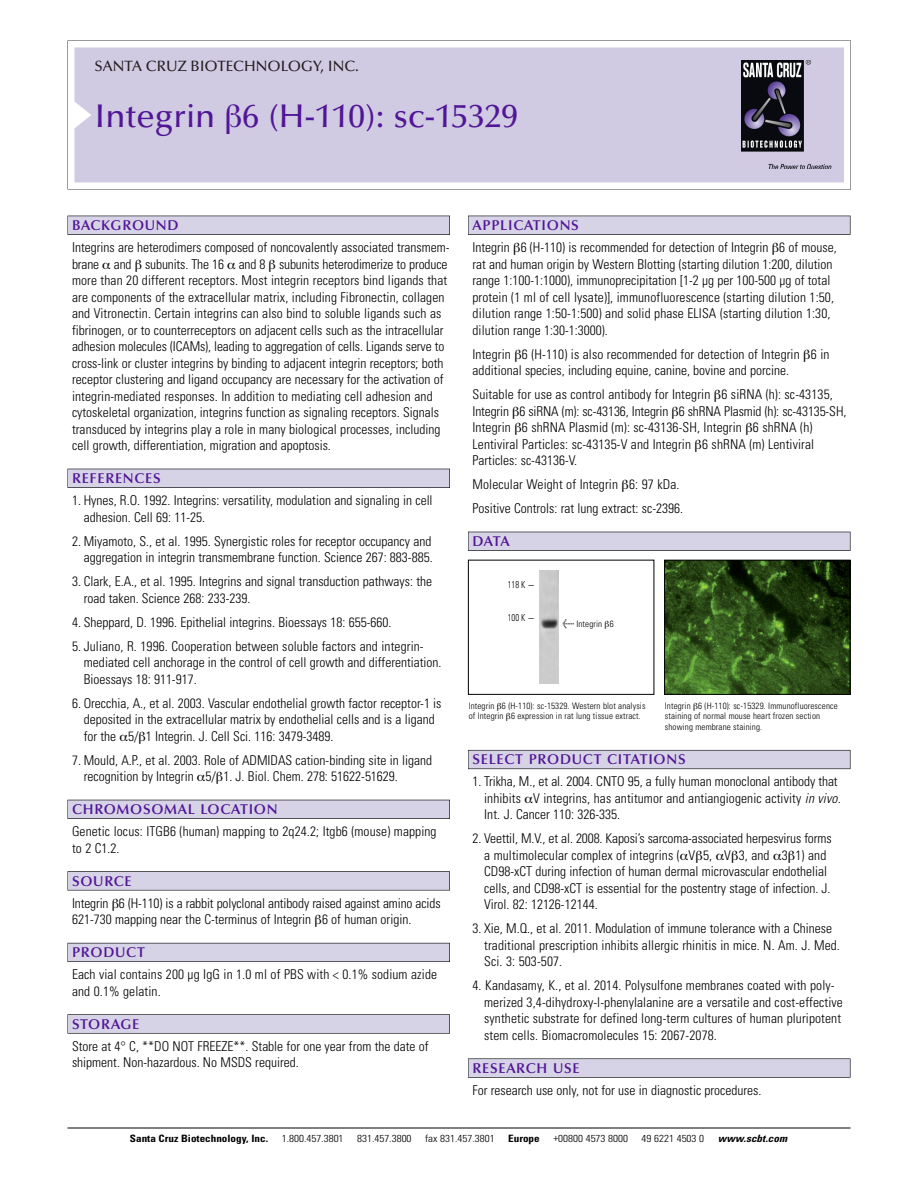
<style>
.page{position:relative;width:918px;height:1188px;background:#fff}
.page>*{position:absolute;margin:0;border:0;box-sizing:border-box;transform-origin:0 0}
.t1{font:500 33px "Optima";color:#511695}
.t2{font:500 15px "Optima";color:#231f20}
.t3{font:600 14.25px "Optima";letter-spacing:.05em;color:#511695}
.t4{font:300 condensed 13.5px/16.5px "Univers";color:#000}
.t5{font:300 condensed 10.2px "Univers";color:#000;scale:1.1 1}
.t6{font:700 condensed 10.2px "Univers";color:#000;scale:1.1 1}
.t7{font:italic 700 condensed 10.2px "Univers";letter-spacing:.005em;color:#000;scale:1.1 1}
.t8{font:300 condensed 9.75px "Univers";color:#000;scale:.87 1}
.t9{font:300 condensed 9px/10.5px "Univers";letter-spacing:.015em;color:#000}
.s1{font-family:"Meta Plus";font-weight:400;font-stretch:normal;font-size:10.5px}
.s2{font-style:italic}
</style>
<div class="page">
<svg style="left:68px;top:40px;width:783px;height:149px"></svg>
<div style="left:74px;top:47px;width:770px;height:135px;background:#d1cae3"></div>
<img style="left:741px;top:60px;width:90px;height:108px">
<div style="left:68px;top:216px;width:382px;height:19px;background:#525155"></div>
<div style="left:68px;top:216px;width:381px;height:18px;background:#d7d3e7"></div>
<div style="left:68px;top:469px;width:382px;height:19px;background:#515055"></div>
<div style="left:68px;top:469px;width:381px;height:18px;background:#d7d3e7"></div>
<div style="left:68px;top:800px;width:382px;height:19px;background:#525158"></div>
<div style="left:68px;top:800px;width:381px;height:18px;background:#d7d3e7"></div>
<div style="left:68px;top:871px;width:382px;height:19px;background:#575759"></div>
<div style="left:68px;top:872px;width:381px;height:18px;background:#d7d3e7"></div>
<div style="left:68px;top:943px;width:382px;height:19px;background:#5b5a62"></div>
<div style="left:68px;top:943px;width:381px;height:18px;background:#d7d3e7"></div>
<div style="left:68px;top:1014px;width:382px;height:20px;background:#626263"></div>
<div style="left:68px;top:1015px;width:381px;height:18px;background:#d7d3e7"></div>
<div style="left:468px;top:216px;width:382px;height:19px;background:#525155"></div>
<div style="left:468px;top:216px;width:382px;height:18px;background:#d7d3e7"></div>
<div style="left:468px;top:532px;width:382px;height:19px;background:#515055"></div>
<div style="left:468px;top:532px;width:382px;height:18px;background:#d7d3e7"></div>
<div style="left:468px;top:750px;width:382px;height:19px;background:#66646d"></div>
<div style="left:468px;top:751px;width:382px;height:18px;background:#d7d3e7"></div>
<svg style="left:468px;top:1058px;width:382px;height:20px"></svg>
<div style="left:468px;top:1059px;width:382px;height:18px;background:#d7d3e7"></div>
<hr style="left:68px;top:1128px;width:782px;height:1px;background:#000">
<div style="left:468px;top:560px;width:186px;height:135px;border:1px solid #000"></div>
<img style="left:666px;top:562px;width:182px;height:131px">
<div style="left:664px;top:560px;width:186px;height:135px;border:1px solid #000"></div>
<img style="left:540px;top:571px;width:19px;height:112px">
<svg style="left:227px;top:105px;width:14px;height:29px"></svg>
<p class="t2" style="left:94px;top:61px;width:266px">SANTA CRUZ BIOTECHNOLOGY, INC.</p>
<h1 class="t1" style="left:94px;top:103px;width:425px">Integrin 6 (H-110): sc-15329</h1>
<p class="t3" style="left:72px;top:219px;width:108px">BACKGROUND</p>
<p class="t4" style="left:72px;top:240px;width:379px">Integrins are heterodimers composed of noncovalently associated transmem&shy;brane and subunits. The 16 and 8 subunits heterodimerize to produce more than 20 different receptors. Most integrin receptors bind ligands that are components of the extracellular matrix, including Fibronectin, collagen and Vitronectin. Certain integrins can also bind to soluble ligands such as fibrinogen, or to counterreceptors on adjacent cells such as the intracellular adhesion molecules (ICAMs), leading to aggregation of cells. Ligands serve to cross-link or cluster integrins by binding to adjacent integrin receptors; both receptor clustering and ligand occupancy are necessary for the activation of integrin-mediated responses. In addition to mediating cell adhesion and cytoskeletal organization, integrins function as signaling receptors. Signals transduced by integrins play a role in many biological processes, including cell growth, differentiation, migration and apoptosis.</p>
<p class="t3" style="left:72px;top:473px;width:90px">REFERENCES</p>
<p class="t4" style="left:84px;top:493px;width:350px;text-indent:-12px">1. Hynes, R.O. 1992. Integrins: versatility, modulation and signaling in cell adhesion. Cell 69: 11-25.</p>
<p class="t4" style="left:72px;top:534px;width:362px;text-align:right">2. Miyamoto, S., et al. 1995. Synergistic roles for receptor occupancy and aggregation in integrin transmembrane function. Science 267: 883-885.</p>
<p class="t4" style="left:84px;top:574px;width:350px;text-indent:-12px">3. Clark, E.A., et al. 1995. Integrins and signal transduction pathways: the road taken. Science 268: 233-239.</p>
<p class="t4" style="left:72px;top:615px;width:321px">4. Sheppard, D. 1996. Epithelial integrins. Bioessays 18: 655-660.</p>
<p class="t4" style="left:84px;top:639px;width:359px;text-indent:-12px">5. Juliano, R. 1996. Cooperation between soluble factors and integrin&shy;mediated cell anchorage in the control of cell growth and differentiation.<br>Bioessays 18: 911-917.</p>
<p class="t4" style="left:84px;top:696px;width:359px;text-indent:-12px">6. Orecchia, A., et al. 2003. Vascular endothelial growth factor receptor-1 is deposited in the extracellular matrix by endothelial cells and is a ligand for the 5/ 1 Integrin. J. Cell Sci. 116: 3479-3489.</p>
<p class="t4" style="left:84px;top:753px;width:350px;text-indent:-12px">7. Mould, A.P., et al. 2003. Role of ADMIDAS cation-binding site in ligand recognition by Integrin 5/ 1. J. Biol. Chem. 278: 51622-51629.</p>
<p class="t3" style="left:72px;top:804px;width:207px">CHROMOSOMAL LOCATION</p>
<p class="t4" style="left:72px;top:824px;width:366px">Genetic locus: ITGB6 (human) mapping to 2q24.2; Itgb6 (mouse) mapping to 2 C1.2.</p>
<p class="t3" style="left:72px;top:875px;width:61px">SOURCE</p>
<p class="t4" style="left:72px;top:896px;width:370px">Integrin 6 (H-110) is a rabbit polyclonal antibody raised against amino acids<br>621-730 mapping near the C-terminus of Integrin 6 of human origin.</p>
<p class="t3" style="left:72px;top:947px;width:74px">PRODUCT</p>
<p class="t4" style="left:72px;top:967px;width:367px">Each vial contains 200 µg IgG in 1.0 ml of PBS with &lt; 0.1% sodium azide and 0.1% gelatin.</p>
<p class="t3" style="left:72px;top:1018px;width:69px">STORAGE</p>
<p class="t4" style="left:72px;top:1039px;width:358px">Store at 4° C, **DO NOT FREEZE**. Stable for one year from the date of shipment. Non-hazardous. No MSDS required.</p>
<p class="t3" style="left:473px;top:219px;width:108px">APPLICATIONS</p>
<p class="t4" style="left:473px;top:240px;width:366px">Integrin 6 (H-110) is recommended for detection of Integrin 6 of mouse, rat and human origin by Western Blotting (starting dilution 1:200, dilution range 1:100-1:1000), immunoprecipitation [1-2 µg per 100-500 µg of total protein (1 ml of cell lysate)], immunofluorescence (starting dilution 1:50, dilution range 1:50-1:500) and solid phase ELISA (starting dilution 1:30, dilution range 1:30-1:3000).</p>
<p class="t4" style="left:473px;top:347px;width:358px">Integrin 6 (H-110) is also recommended for detection of Integrin 6 in additional species, including equine, canine, bovine and porcine.</p>
<p class="t4" style="left:473px;top:387px;width:375px">Suitable for use as control antibody for Integrin 6 siRNA (h): sc-43135, Integrin 6 siRNA (m): sc-43136, Integrin 6 shRNA Plasmid (h): sc-43135-SH, Integrin 6 shRNA Plasmid (m): sc-43136-SH, Integrin 6 shRNA (h)<br>Lentiviral Particles: sc-43135-V and Integrin 6 shRNA (m) Lentiviral Particles: sc-43136-V.</p>
<p class="t4" style="left:473px;top:473px;width:212px;line-height:24px">Molecular Weight of Integrin 6: 97 kDa.<br>Positive Controls: rat lung extract: sc-2396.</p>
<p class="t3" style="left:473px;top:536px;width:39px">DATA</p>
<p class="t8" style="left:508px;top:581px;width:33px">118 K -</p>
<p class="t8" style="left:508px;top:614px;width:33px">100 K -</p>
<p class="t9" style="left:562px;top:619px;width:53px"><span class="s1">&lt;</span> Integrin 6</p>
<p class="t9" style="left:469px;top:701px;width:178px">Integrin 6 (H-110): sc-15329. Western blot analysis of Integrin 6 expression in rat lung tissue extract.</p>
<p class="t9" style="left:665px;top:701px;width:174px">Integrin 6 (H-110): sc-15329. Immunofluorescence staining of normal mouse heart frozen section showing membrane staining.</p>
<p class="t3" style="left:473px;top:754px;width:215px">SELECT PRODUCT CITATIONS</p>
<p class="t4" style="left:484px;top:775px;width:358px;text-indent:-12px">1. Trikha, M., et al. 2004. CNTO 95, a fully human monoclonal antibody that inhibits V integrins, has antitumor and antiangiogenic activity <span class="s2">in vivo.<br></span>Int. J. Cancer 110: 326-335.</p>
<p class="t4" style="left:484px;top:832px;width:349px;text-indent:-12px">2. Veettil, M.V., et al. 2008. Kaposi’s sarcoma-associated herpesvirus forms a multimolecular complex of integrins ( V 5, V 3, and 3 1) and CD98-xCT during infection of human dermal microvascular endothelial cells, and CD98-xCT is essential for the postentry stage of infection. J.<br>Virol. 82: 12126-12144.</p>
<p class="t4" style="left:484px;top:922px;width:357px;text-indent:-12px">3. Xie, M.Q., et al. 2011. Modulation of immune tolerance with a Chinese traditional prescription inhibits allergic rhinitis in mice. N. Am. J. Med.<br>Sci. 3: 503-507.</p>
<p class="t4" style="left:484px;top:979px;width:360px;text-indent:-12px">4. Kandasamy, K., et al. 2014. Polysulfone membranes coated with poly&shy;merized 3,4-dihydroxy-l-phenylalanine are a versatile and cost-effective synthetic substrate for defined long-term cultures of human pluripotent stem cells. Biomacromolecules 15: 2067-2078.</p>
<p class="t3" style="left:473px;top:1062px;width:109px">RESEARCH USE</p>
<p class="t4" style="left:473px;top:1083px;width:290px">For research use only, not for use in diagnostic procedures.</p>
<p class="t6" style="left:130px;top:1135px;width:127px">Santa Cruz Biotechnology, Inc.</p>
<p class="t5" style="left:282px;top:1135px;width:58px">1.800.457.3801</p>
<p class="t5" style="left:357px;top:1135px;width:51px">831.457.3800</p>
<p class="t5" style="left:425px;top:1135px;width:65px">fax 831.457.3801</p>
<p class="t6" style="left:508px;top:1135px;width:30px">Europe</p>
<p class="t5" style="left:553px;top:1135px;width:69px">+00800 4573 8000</p>
<p class="t5" style="left:642px;top:1135px;width:58px">49 6221 4503 0</p>
<p class="t7" style="left:718px;top:1135px;width:64px">www.scbt.com</p>
</div>
